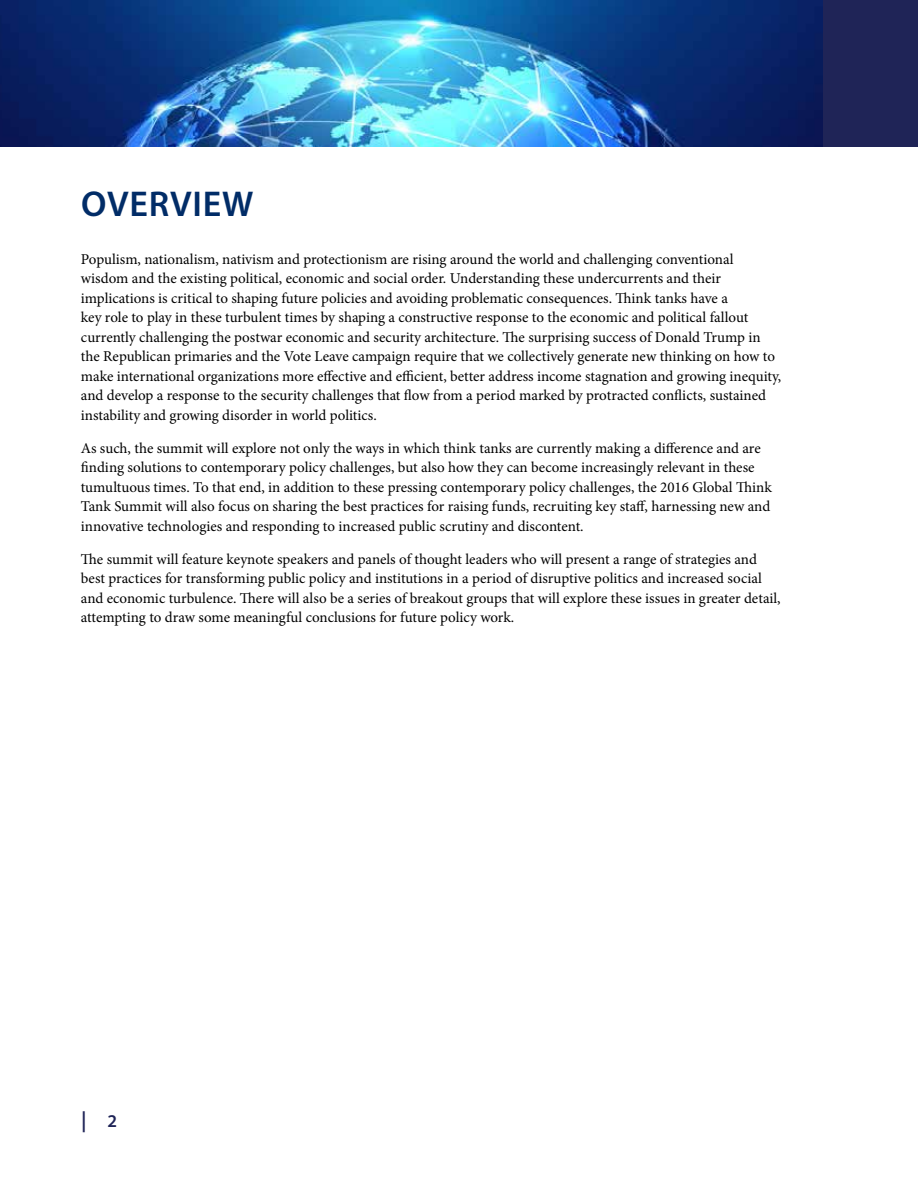
<style>
.page{position:relative;width:918px;height:1188px;background:#fff}
.page>*{position:absolute;margin:0;border:0;box-sizing:border-box;transform-origin:0 0}
.t1{font:600 36px "Myriad Pro";letter-spacing:.02em;color:#012c67}
.t2{font:600 21px "Myriad Pro";color:#1f2457}
.t3{font:15px/19.5px "Minion Pro";color:#000}
.s1{font-size:18px}
</style>
<div class="page">
<div style="left:821px;top:0;width:97px;height:147px;background:#1f2457"></div>
<img style="left:0;top:0;width:822px;height:147px">
<h1 class="t1" style="left:81px;top:181px;width:174px">OVERVIEW</h1>
<p class="t3" style="left:81px;top:249px;width:702px">Populism, nationalism, nativism and protectionism are rising around the world and challenging conventional wisdom and the existing political, economic and social order. Understanding these undercurrents and their implications is critical to shaping future policies and avoiding problematic consequences. Think tanks have a<br>key role to play in these turbulent times by shaping a constructive response to the economic and political fallout currently challenging the postwar economic and security architecture. The surprising success of Donald Trump in the Republican primaries and the Vote Leave campaign require that we collectively generate new thinking on how to make international organizations more effective and efficient, better address income stagnation and growing inequity, and develop a response to the security challenges that flow from a period marked by protracted conflicts, sustained instability and growing disorder in world politics.</p>
<p class="t3" style="left:81px;top:438px;width:692px">As such, the summit will explore not only the ways in which think tanks are currently making a difference and are finding solutions to contemporary policy challenges, but also how they can become increasingly relevant in these tumultuous times. To that end, in addition to these pressing contemporary policy challenges, the 2016 Global Think Tank Summit will also focus on sharing the best practices for raising funds, recruiting key staff, harnessing new and innovative technologies and responding to increased public scrutiny and discontent.</p>
<p class="t3" style="left:81px;top:549px;width:701px">The summit will feature keynote speakers and panels of thought leaders who will present a range of strategies and best practices for transforming public policy and institutions in a period of disruptive politics and increased social and economic turbulence. There will also be a series of breakout groups that will explore these issues in greater detail, attempting to draw some meaningful conclusions for future policy work.</p>
<h2 class="t2" style="left:81px;top:1107px;width:38px">| <span class="s1">2</span></h2>
</div>
